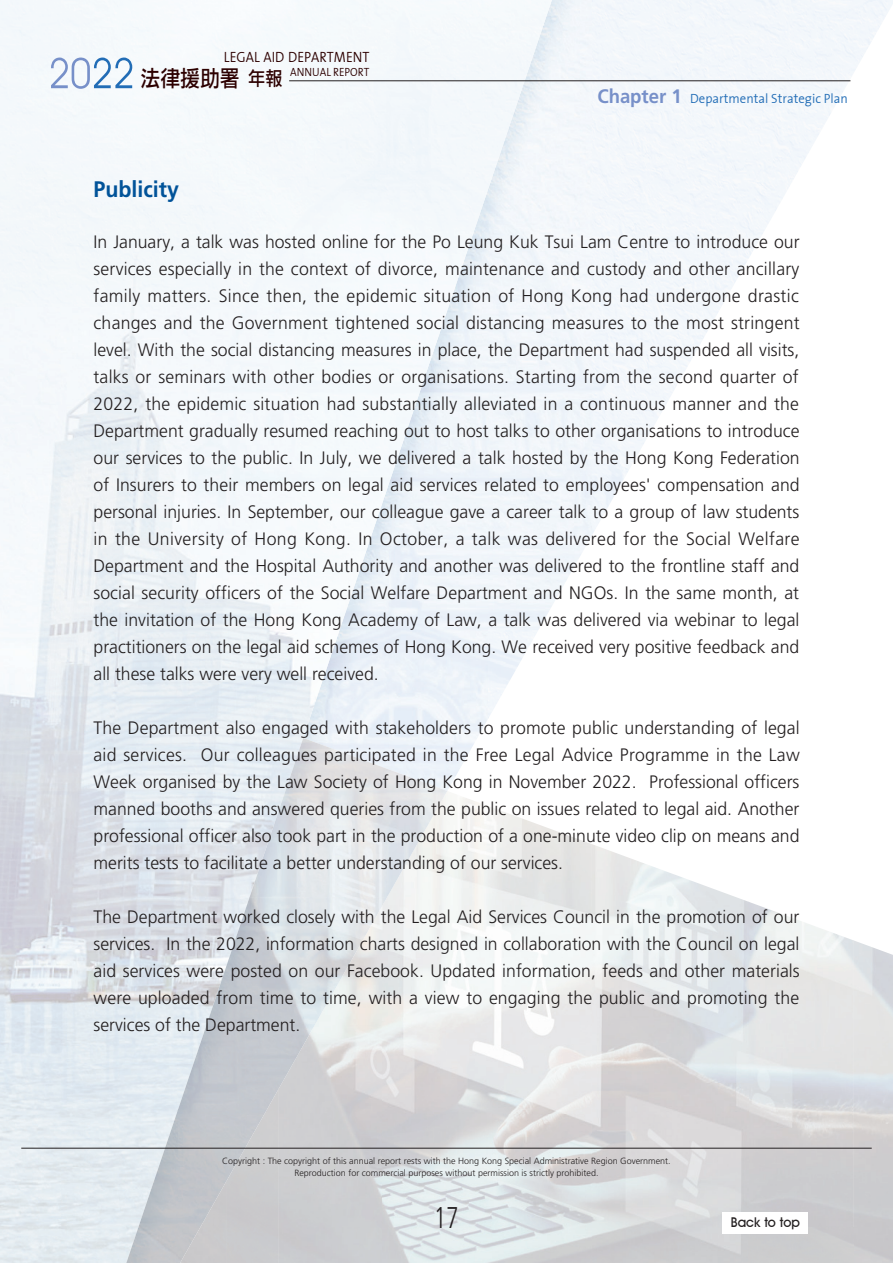
<style>
.page{position:relative;width:893px;height:1263px;background:#fff}
.page>*{position:absolute;margin:0;border:0;box-sizing:border-box;transform-origin:0 0}
.t1{font:300 30px "Frutiger LT Std";color:#231f20;scale:.73 1}
.t2{font:700 22.5px "Frutiger LT Std";color:#015399;scale:.95 1}
.t3{font:22.5px "DF Li Hei Md WIN BF";color:#2c0000;scale:.88 1}
.t4{font:19.5px "DF Li Hei Md WIN BF";color:#2c0000;scale:.88 1}
.t5{font:300 18px/27px "Frutiger LT Std";color:#231f20;text-align:justify}
.t6{font:15px "The Sans Semi Light Caps";color:#2c0000;scale:.9 1}
.t7{font:300 13.5px "The Sans";color:#226db6;scale:.95 1}
.t8{font:500 13.5px "Avant Garde IT Cby BT";color:#231f20}
.t9{font:12px "The Sans Semi Light Caps";color:#2c0000;scale:.9 1}
.t10{font:300 9px/12px "Frutiger LT Std";color:#231f20;text-align:center}
.s1{font-family:"Frutiger LT Std";font-weight:700;font-size:19.5px;color:#7790c9}
</style>
<div class="page">
<div style="left:0;top:0;width:505px;height:308px;background:#f4f8fb"></div>
<img style="left:504px;top:0;width:52px;height:142px">
<img style="left:0;top:307px;width:297px;height:641px">
<img style="left:297px;top:307px;width:151px;height:161px">
<img style="left:297px;top:468px;width:97px;height:160px">
<img style="left:297px;top:628px;width:43px;height:110px">
<img style="left:0;top:948px;width:178px;height:315px">
<img style="left:592px;top:844px;width:157px;height:419px">
<img style="left:383px;top:791px;width:209px;height:472px">
<img style="left:249px;top:738px;width:198px;height:159px">
<img style="left:178px;top:897px;width:162px;height:213px">
<img style="left:340px;top:897px;width:47px;height:84px">
<img style="left:124px;top:1109px;width:54px;height:154px">
<img style="left:178px;top:1110px;width:89px;height:106px">
<img style="left:178px;top:1216px;width:29px;height:47px">
<svg style="left:51px;top:58px;width:81px;height:31px"></svg>
<hr style="left:289px;top:80px;width:561px;height:1px;background:#231f20">
<hr style="left:21px;top:1148px;width:851px;height:1px;background:#231f20">
<div style="left:723px;top:1212px;width:85px;height:21px;background:#fff"></div>
<p class="t6" style="left:224px;top:44px;width:163px">LEGAL AID DEPARTMENT</p>
<p class="t3" style="left:141px;top:67px;width:114px">法律援助署</p>
<p class="t9" style="left:290px;top:62px;width:89px">ANNUAL REPORT</p>
<p class="t4" style="left:248px;top:68px;width:41px">年報</p>
<p class="t7" style="left:597px;top:87px;width:265px"><span class="s1">Chapter 1</span> Departmental Strategic Plan</p>
<p class="t2" style="left:94px;top:176px;width:92px">Publicity</p>
<p class="t5" style="left:94px;top:228px;width:708px">In January, a talk was hosted online for the Po Leung Kuk Tsui Lam Centre to introduce our services especially in the context of divorce, maintenance and custody and other ancillary family matters. Since then, the epidemic situation of Hong Kong had undergone drastic changes and the Government tightened social distancing measures to the most stringent level. With the social distancing measures in place, the Department had suspended all visits, talks or seminars with other bodies or organisations. Starting from the second quarter of 2022, the epidemic situation had substantially alleviated in a continuous manner and the Department gradually resumed reaching out to host talks to other organisations to introduce our services to the public. In July, we delivered a talk hosted by the Hong Kong Federation of Insurers to their members on legal aid services related to employees' compensation and personal injuries. In September, our colleague gave a career talk to a group of law students in the University of Hong Kong. In October, a talk was delivered for the Social Welfare Department and the Hospital Authority and another was delivered to the frontline staff and social security officers of the Social Welfare Department and NGOs. In the same month, at the invitation of the Hong Kong Academy of Law, a talk was delivered via webinar to legal practitioners on the legal aid schemes of Hong Kong. We received very positive feedback and all these talks were very well received.</p>
<p class="t5" style="left:94px;top:714px;width:708px">The Department also engaged with stakeholders to promote public understanding of legal aid services. Our colleagues participated in the Free Legal Advice Programme in the Law Week organised by the Law Society of Hong Kong in November 2022. Professional officers manned booths and answered queries from the public on issues related to legal aid. Another professional officer also took part in the production of a one-minute video clip on means and merits tests to facilitate a better understanding of our services.</p>
<p class="t5" style="left:94px;top:903px;width:708px">The Department worked closely with the Legal Aid Services Council in the promotion of our services. In the 2022, information charts designed in collaboration with the Council on legal aid services were posted on our Facebook. Updated information, feeds and other materials were uploaded from time to time, with a view to engaging the public and promoting the services of the Department.</p>
<p class="t10" style="left:222px;top:1155px;width:450px">Copyright : The copyright of this annual report rests with the Hong Kong Special Administrative Region Government.<br>Reproduction for commercial purposes without permission is strictly prohibited.</p>
<h1 class="t1" style="left:434px;top:1201px;width:35px">17</h1>
<p class="t8" style="left:731px;top:1214px;width:71px">Back to top</p>
</div>
